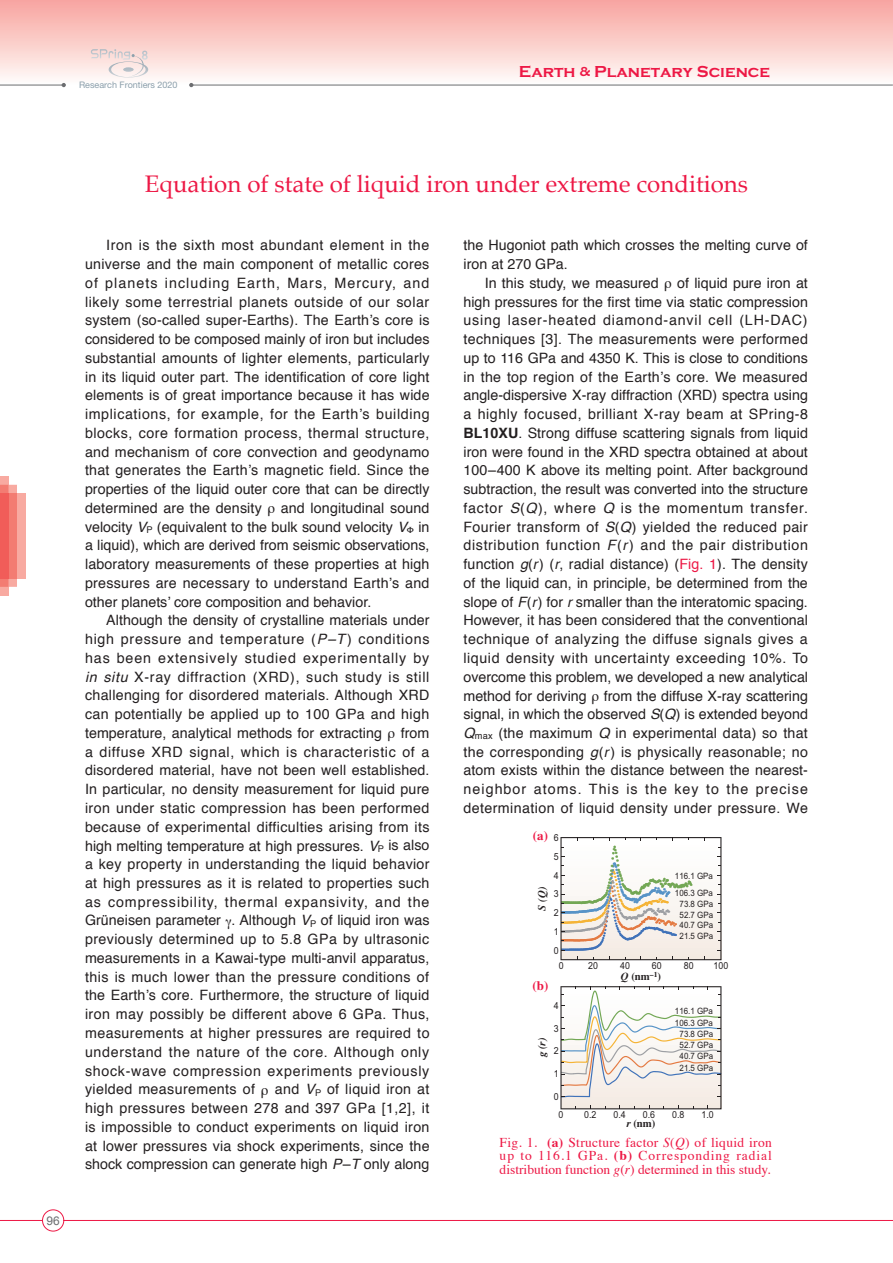
<style>
.page{position:relative;width:893px;height:1263px;background:#fff}
.page>*{position:absolute;margin:0;border:0;box-sizing:border-box;transform-origin:0 0}
.t1{font:24px "Palatino";color:#ed1845}
.t2{font:700 16.5px "Copperplate Gothic";color:#ed1845}
.t3{font:14.25px/18.8px "Helvetica";letter-spacing:.005em;color:#231f20;text-align:justify}
.t4{font:13.5px/13.5px "Times";color:#ed1845;text-align:justify}
.t5{font:700 12.9px "Times";color:#ed1845}
.t6{font:12px "Arial";color:#6c6d70}
.t7{font:700 10.8px "Times";color:#231f20}
.t8{font:italic 700 10.8px "Times";color:#231f20}
.t9{font:9.75px "Arial Narrow";color:#231f20;scale:1.11 1}
.t10{font:9px "Helvetica Neue";color:#8c9fab}
.t11{font:8.7px "Arial Narrow";color:#231f20;scale:1.11 1}
.s1{font-size:13.5px}
.s2{font-style:italic}
.s3{font-weight:700}
.s4{color:#ed1845}
</style>
<div class="page">
<div style="left:0;top:0;width:893px;height:85px;background:linear-gradient(to bottom,#f7a39e,#fefcfa)"></div>
<hr style="left:191px;top:85px;width:701px;height:1px;background:#6c6d70">
<hr style="left:0;top:85px;width:64px;height:1px;background:#6c6d70">
<svg style="left:62px;top:83px;width:4px;height:4px"></svg>
<svg style="left:189px;top:83px;width:4px;height:4px"></svg>
<svg style="left:91px;top:49px;width:57px;height:29px"></svg>
<svg style="left:0;top:1209px;width:893px;height:22px"></svg>
<div style="left:0;top:476px;width:9px;height:119px;background:#f8aaa1"></div>
<svg style="left:0;top:485px;width:17px;height:102px"></svg>
<div style="left:17px;top:493px;width:9px;height:85px;background:#f8aaa1"></div>
<div style="left:9px;top:493px;width:8px;height:85px;background:#f37c72"></div>
<div style="left:0;top:493px;width:9px;height:85px;background:#f15d59"></div>
<svg style="left:560px;top:837px;width:161px;height:123px"></svg>
<svg style="left:560px;top:986px;width:161px;height:123px"></svg>
<p class="t10" style="left:79px;top:78px;width:100px">Research Frontiers 2020</p>
<p class="t2" style="left:519px;top:63px;width:253px">Earth <span class="s1">&amp;</span> Planetary Science</p>
<p class="t6" style="left:46px;top:1213px;width:15px">96</p>
<h1 class="t1" style="left:145px;top:164px;width:605px">Equation of state of liquid iron under extreme conditions</h1>
<p class="t3" style="left:85px;top:236px;width:346px;text-indent:21px">Iron is the sixth most abundant element in the universe and the main component of metallic cores of planets including Earth, Mars, Mercury, and likely some terrestrial planets outside of our solar system (so-called super-Earths). The Earth’s core is considered to be composed mainly of iron but includes substantial amounts of lighter elements, particularly in its liquid outer part. The identification of core light elements is of great importance because it has wide implications, for example, for the Earth’s building blocks, core formation process, thermal structure, and mechanism of core convection and geodynamo that generates the Earth’s magnetic field. Since the properties of the liquid outer core that can be directly determined are the density</p>
<p class="t3" style="left:85px;top:499px;width:346px;text-indent:196px">and longitudinal sound velocity <span class="s2">V</span><sub>P</sub> (equivalent to the bulk sound velocity <span class="s2">V</span> in a liquid), which are derived from seismic observations, laboratory measurements of these properties at high pressures are necessary to understand Earth’s and other planets’ core composition and behavior.</p>
<p class="t3" style="left:85px;top:611px;width:346px;text-indent:21px">Although the density of crystalline materials under high pressure and temperature (<span class="s2">P–T</span>) conditions has been extensively studied experimentally by <span class="s2">in situ</span> X-ray diffraction (XRD), such study is still challenging for disordered materials. Although XRD can potentially be applied up to 100 GPa and high temperature, analytical methods for extracting</p>
<p class="t3" style="left:85px;top:724px;width:346px;text-indent:316px">from a diffuse XRD signal, which is characteristic of a disordered material, have not been well established.<br>In particular, no density measurement for liquid pure iron under static compression has been performed because of experimental difficulties arising from its high melting temperature at high pressures. <span class="s2">V</span><sub>P</sub> is also a key property in understanding the liquid behavior at high pressures as it is related to properties such as compressibility, thermal expansivity, and the Grüneisen parameter . Although <span class="s2">V</span><sub>P</sub> of liquid iron was previously determined up to 5.8 GPa by ultrasonic measurements in a Kawai-type multi-anvil apparatus, this is much lower than the pressure conditions of the Earth’s core. Furthermore, the structure of liquid iron may possibly be different above 6 GPa. Thus, measurements at higher pressures are required to understand the nature of the core. Although only shock-wave compression experiments previously yielded measurements of</p>
<p class="t3" style="left:85px;top:1080px;width:346px;text-indent:190px">and <span class="s2">V</span><sub>P</sub> of liquid iron at high pressures between 278 and 397 GPa [1,2], it is impossible to conduct experiments on liquid iron at lower pressures via shock experiments, since the shock compression can generate high <span class="s2">P</span>–<span class="s2">T</span> only along</p>
<p class="t3" style="left:463px;top:236px;width:346px">the Hugoniot path which crosses the melting curve of</p>
<p class="t3" style="left:463px;top:255px;width:106px">iron at 270 GPa.</p>
<p class="t3" style="left:485px;top:274px;width:176px">In this study, we measured</p>
<p class="t3" style="left:463px;top:274px;width:346px;text-indent:214px">of liquid pure iron at high pressures for the first time via static compression using laser-heated diamond-anvil cell (LH-DAC) techniques [3]. The measurements were performed up to 116 GPa and 4350 K. This is close to conditions in the top region of the Earth’s core. We measured angle-dispersive X-ray diffraction (XRD) spectra using a highly focused, brilliant X-ray beam at SPring-8<br><span class="s3">BL10XU</span>. Strong diffuse scattering signals from liquid iron were found in the XRD spectra obtained at about 100–400 K above its melting point. After background subtraction, the result was converted into the structure factor <span class="s2">S</span>(<span class="s2">Q</span>), where <span class="s2">Q</span> is the momentum transfer.<br>Fourier transform of <span class="s2">S</span>(<span class="s2">Q</span>) yielded the reduced pair distribution function <span class="s2">F</span>(<span class="s2">r</span>) and the pair distribution function <span class="s2">g</span>(<span class="s2">r</span>) (<span class="s2">r</span>, radial distance) (<span class="s4">Fig. 1</span>). The density of the liquid can, in principle, be determined from the slope of <span class="s2">F</span>(<span class="s2">r</span>) for <span class="s2">r</span> smaller than the interatomic spacing.<br>However, it has been considered that the conventional technique of analyzing the diffuse signals gives a liquid density with uncertainty exceeding 10%. To overcome this problem, we developed a new analytical method for deriving from the diffuse X-ray scattering signal, in which the observed <span class="s2">S</span>(<span class="s2">Q</span>) is extended beyond <span class="s2">Q</span><sub>max</sub> (the maximum <span class="s2">Q</span> in experimental data) so that the corresponding <span class="s2">g</span>(<span class="s2">r</span>) is physically reasonable; no atom exists within the distance between the nearest&shy;neighbor atoms. This is the key to the precise determination of liquid density under pressure. We</p>
<p class="t5" style="left:533px;top:824px;width:17px">(a)</p>
<p class="t9" style="left:554px;top:830px;width:6px">6</p>
<p class="t9" style="left:554px;top:849px;width:6px">5</p>
<p class="t9" style="left:554px;top:868px;width:6px">4</p>
<p class="t11" style="left:675px;top:869px;width:36px">116.1 GPa</p>
<p class="t8" style="left:532px;top:910px;width:26px;rotate:-90deg">S (Q)</p>
<p class="t9" style="left:554px;top:887px;width:6px">3</p>
<p class="t9" style="left:554px;top:905px;width:6px">2</p>
<p class="t11" style="left:675px;top:886px;width:36px">106.3 GPa</p>
<p class="t11" style="left:680px;top:897px;width:32px">73.8 GPa</p>
<p class="t11" style="left:680px;top:908px;width:32px">52.7 GPa</p>
<p class="t9" style="left:554px;top:924px;width:6px">1</p>
<p class="t11" style="left:680px;top:919px;width:32px">40.7 GPa</p>
<p class="t11" style="left:680px;top:930px;width:32px">21.5 GPa</p>
<p class="t9" style="left:554px;top:943px;width:6px">0</p>
<p class="t5" style="left:533px;top:973px;width:17px">(b)</p>
<p class="t9" style="left:559px;top:958px;width:6px">0</p>
<p class="t9" style="left:588px;top:958px;width:10px">20</p>
<p class="t9" style="left:620px;top:958px;width:10px">40</p>
<p class="t9" style="left:652px;top:958px;width:10px">60</p>
<p class="t9" style="left:684px;top:958px;width:10px">80</p>
<p class="t9" style="left:714px;top:958px;width:15px">100</p>
<p class="t7" style="left:621px;top:966px;width:42px"><span class="s2">Q</span> (nm<sup>–1</sup>)</p>
<p class="t9" style="left:554px;top:999px;width:6px">4</p>
<p class="t11" style="left:675px;top:1005px;width:36px">116.1 GPa</p>
<p class="t9" style="left:554px;top:1021px;width:6px">3</p>
<p class="t8" style="left:532px;top:1057px;width:21px;rotate:-90deg">g (r)</p>
<p class="t9" style="left:554px;top:1043px;width:6px">2</p>
<p class="t11" style="left:675px;top:1016px;width:36px">106.3 GPa</p>
<p class="t11" style="left:680px;top:1028px;width:32px">73.8 GPa</p>
<p class="t11" style="left:680px;top:1039px;width:32px">52.7 GPa</p>
<p class="t11" style="left:680px;top:1050px;width:32px">40.7 GPa</p>
<p class="t9" style="left:554px;top:1067px;width:6px">1</p>
<p class="t11" style="left:680px;top:1061px;width:32px">21.5 GPa</p>
<p class="t9" style="left:554px;top:1089px;width:6px">0</p>
<p class="t9" style="left:559px;top:1107px;width:6px">0</p>
<p class="t9" style="left:584px;top:1107px;width:13px">0.2</p>
<p class="t9" style="left:613px;top:1107px;width:13px">0.4</p>
<p class="t9" style="left:643px;top:1107px;width:13px">0.6</p>
<p class="t9" style="left:672px;top:1107px;width:13px">0.8</p>
<p class="t9" style="left:701px;top:1107px;width:13px">1.0</p>
<p class="t7" style="left:626px;top:1113px;width:31px"><span class="s2">r</span> (nm)</p>
<p class="t4" style="left:500px;top:1134px;width:274px">Fig. 1. <span class="s3">(a)</span> Structure factor <span class="s2">S</span>(<span class="s2">Q</span>) of liquid iron up to 116.1 GPa. <span class="s3">(b)</span> Corresponding radial distribution function <span class="s2">g</span>(<span class="s2">r</span>) determined in this study.</p>
</div>
